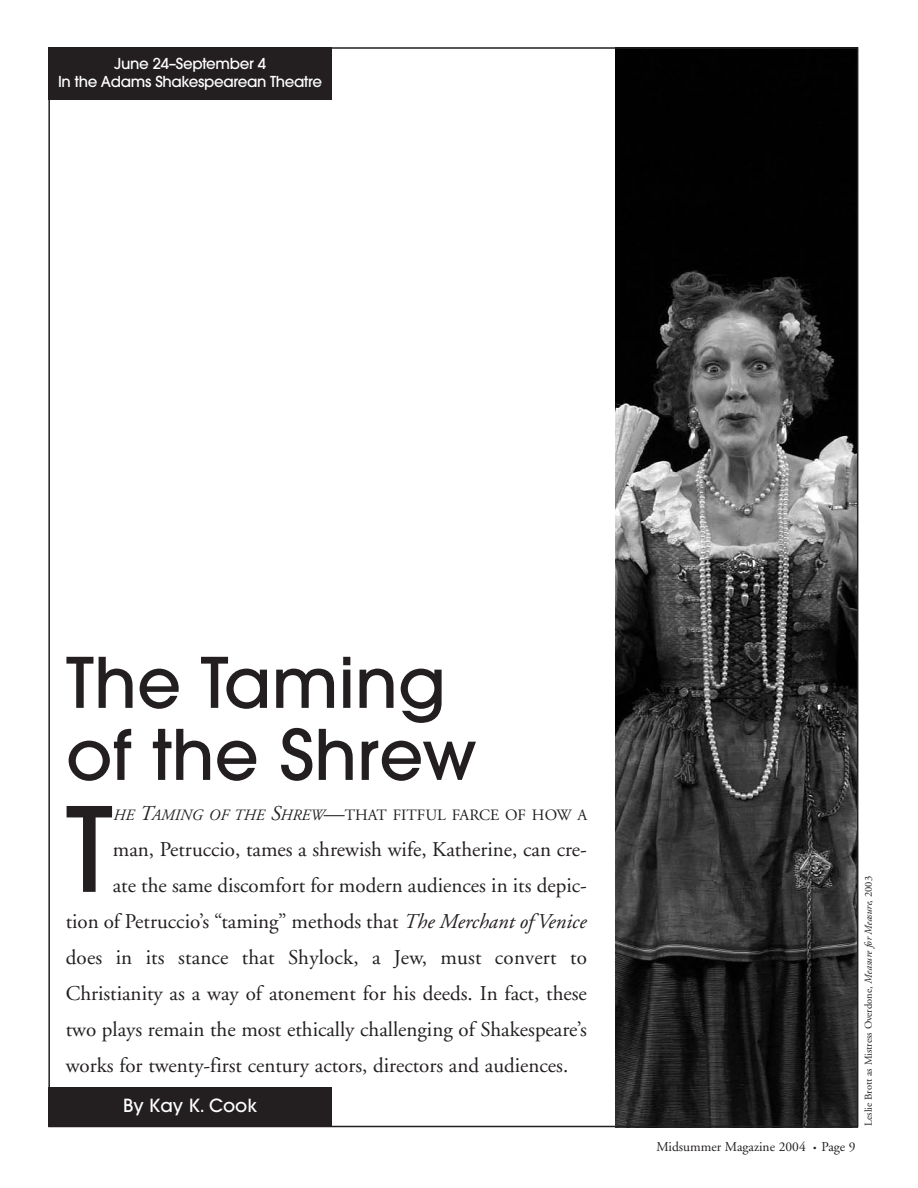
<style>
.page{position:relative;width:918px;height:1188px;background:#fff}
.page>*{position:absolute;margin:0;border:0;box-sizing:border-box;transform-origin:0 0}
.t1{font:500 116.1px "Avant Garde";color:#231f20}
.t2{font:500 69px/72px "Avant Garde";color:#231f20}
.t3{font:21px "Adobe Garamond";color:#231f20}
.t4{font:500 18px "Avant Garde";color:#fff}
.t5{font:15.75px "Adobe Garamond";color:#231f20}
.t6{font:500 15px/18px "Avant Garde";letter-spacing:-.02em;color:#fff;text-align:center}
.t7{font:13.5px "Adobe Garamond";color:#231f20}
.t8{font:10.5px "Adobe Garamond";color:#231f20}
.s1{font-style:italic}
.s2{font-style:italic;font-size:21px}
.s3{font-size:21px}
.s4{font-size:9px}
</style>
<div class="page">
<div style="left:48px;top:47px;width:284px;height:53px;background:#231f20"></div>
<div style="left:48px;top:1087px;width:284px;height:40px;background:#231f20"></div>
<img style="left:615px;top:50px;width:240px;height:1074px">
<p class="t6" style="left:58px;top:56px;width:266px">June 24–September 4<br>In the Adams Shakespearean Theatre</p>
<h2 class="t2" style="left:66px;top:653px;width:412px">The Taming of the Shrew</h2>
<h1 class="t1" style="left:66px;top:806px;width:49px">T</h1>
<p class="t5" style="left:113px;top:809px;width:476px"><span class="s1">HE</span> <span class="s2">T</span><span class="s1">AMING OF THE</span> <span class="s2">S</span><span class="s1">HREW</span><span class="s3">—</span>THAT FITFUL FARCE OF HOW A</p>
<p class="t3" style="left:113px;top:841px;width:476px">man, Petruccio, tames a shrewish wife, Katherine, can cre-</p>
<p class="t3" style="left:113px;top:877px;width:476px">ate the same discomfort for modern audiences in its depic-</p>
<p class="t3" style="left:66px;top:913px;width:521px">tion of Petruccio’s “taming” methods that <span class="s1">The Merchant of Venice</span></p>
<p class="t3" style="left:66px;top:949px;width:523px">does in its stance that Shylock, a Jew, must convert to</p>
<p class="t3" style="left:66px;top:985px;width:523px">Christianity as a way of atonement for his deeds. In fact, these</p>
<p class="t3" style="left:66px;top:1021px;width:523px">two plays remain the most ethically challenging of Shakespeare’s</p>
<p class="t3" style="left:66px;top:1057px;width:504px">works for twenty-first century actors, directors and audiences.</p>
<p class="t4" style="left:123px;top:1099px;width:136px">By Kay K. Cook</p>
<p class="t7" style="left:656px;top:1142px;width:201px">Midsummer Magazine 2004 <span class="s4">•</span> Page 9</p>
<p class="t8" style="left:864px;top:1126px;width:251px;rotate:-90deg">Leslie Brott as Mistress Overdone, <span class="s1">Measure for Measure</span>, 2003</p>
</div>
